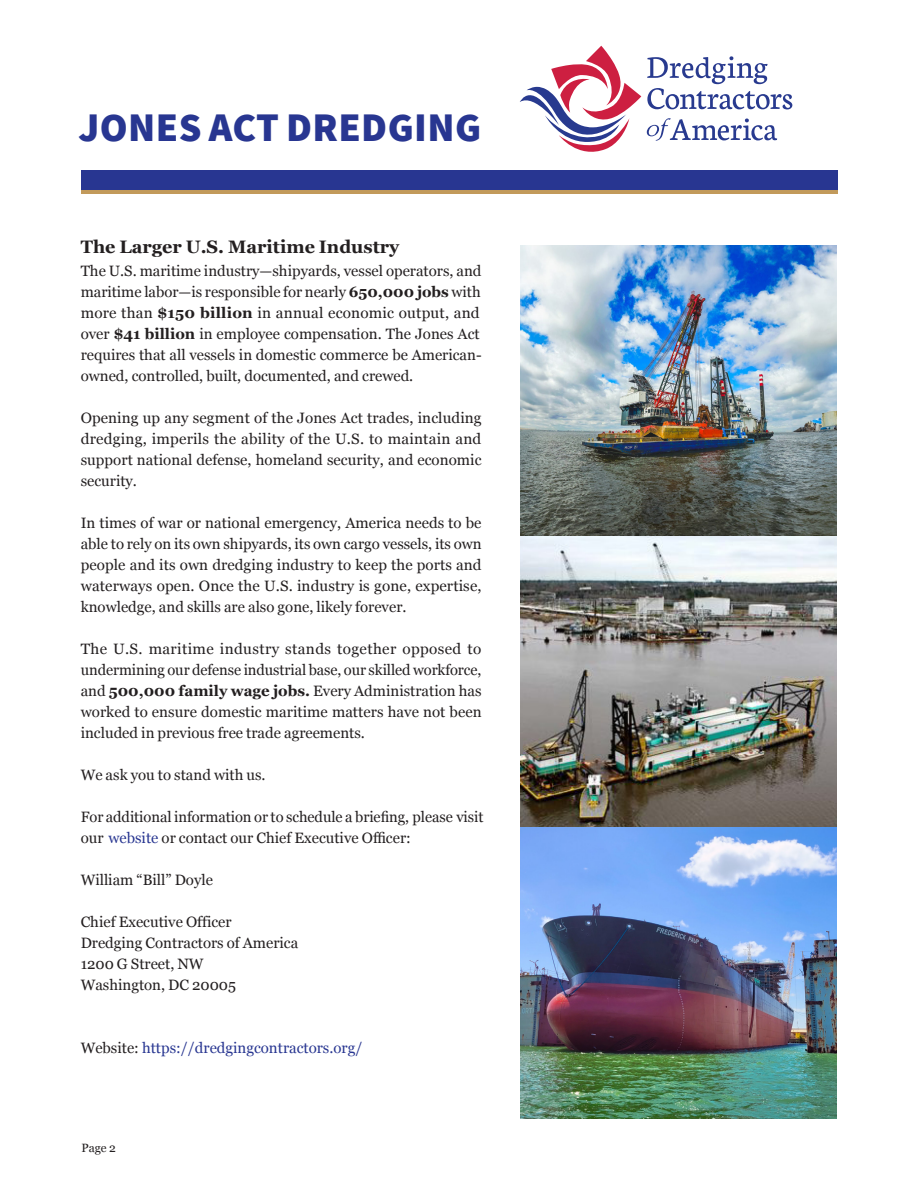
<style>
.page{position:relative;width:918px;height:1188px;background:#fff}
.page>*{position:absolute;margin:0;border:0;box-sizing:border-box;transform-origin:0 0}
.t1{font:900 40.5px "Source Sans Pro";letter-spacing:.01em;color:#283691}
.t2{font:700 18px "Georgia";color:#231f20}
.t3{font:15px/21px "Georgia";color:#231f20}
.t4{font:15px "Georgia";color:#283691}
.t5{font:12px "Georgia";color:#231f20}
.s1{font-weight:700}
.s2{color:#283691}
.s3{color:#231f20}
</style>
<div class="page">
<img style="left:521px;top:246px;width:316px;height:873px">
<svg style="left:647px;top:56px;width:145px;height:53px"></svg>
<svg style="left:647px;top:118px;width:130px;height:23px"></svg>
<svg style="left:520px;top:46px;width:121px;height:106px"></svg>
<div style="left:81px;top:174px;width:757px;height:19px;background:#c29a5b"></div>
<div style="left:81px;top:170px;width:757px;height:20px;background:#283691"></div>
<h1 class="t1" style="left:78px;top:101px;width:404px">JONES ACT DREDGING</h1>
<p class="t2" style="left:81px;top:234px;width:320px">The Larger U.S. Maritime Industry</p>
<p class="t3" style="left:81px;top:259px;width:402px">The U.S. maritime industry—shipyards, vessel operators, and maritime labor—is responsible for nearly <span class="s1">650,000 jobs</span> with more than <span class="s1">$150 billion</span> in annual economic output, and over <span class="s1">$41 billion</span> in employee compensation. The Jones Act requires that all vessels in domestic commerce be American&shy;owned, controlled, built, documented, and crewed.</p>
<p class="t3" style="left:81px;top:406px;width:402px;text-align:justify">Opening up any segment of the Jones Act trades, including dredging, imperils the ability of the U.S. to maintain and support national defense, homeland security, and economic security.</p>
<p class="t3" style="left:81px;top:511px;width:403px;text-align:justify">In times of war or national emergency, America needs to be able to rely on its own shipyards, its own cargo vessels, its own people and its own dredging industry to keep the ports and waterways open. Once the U.S. industry is gone, expertise, knowledge, and skills are also gone, likely forever.</p>
<p class="t3" style="left:81px;top:637px;width:402px;text-align:justify">The U.S. maritime industry stands together opposed to undermining our defense industrial base, our skilled workforce, and <span class="s1">500,000 family wage jobs.</span> Every Administration has worked to ensure domestic maritime matters have not been included in previous free trade agreements.</p>
<p class="t3" style="left:81px;top:763px;width:187px">We ask you to stand with us.</p>
<p class="t3" style="left:81px;top:805px;width:404px">For additional information or to schedule a briefing, please visit our <span class="s2">website</span> or contact our Chief Executive Officer:</p>
<p class="t3" style="left:81px;top:868px;width:134px">William “Bill” Doyle</p>
<p class="t3" style="left:81px;top:910px;width:219px">Chief Executive Officer<br>Dredging Contractors of America<br>1200 G Street, NW<br>Washington, DC 20005</p>
<p class="t4" style="left:81px;top:1037px;width:283px"><span class="s3">Website:</span> https://dredgingcontractors.org/</p>
<p class="t5" style="left:81px;top:1139px;width:36px">Page 2</p>
</div>
